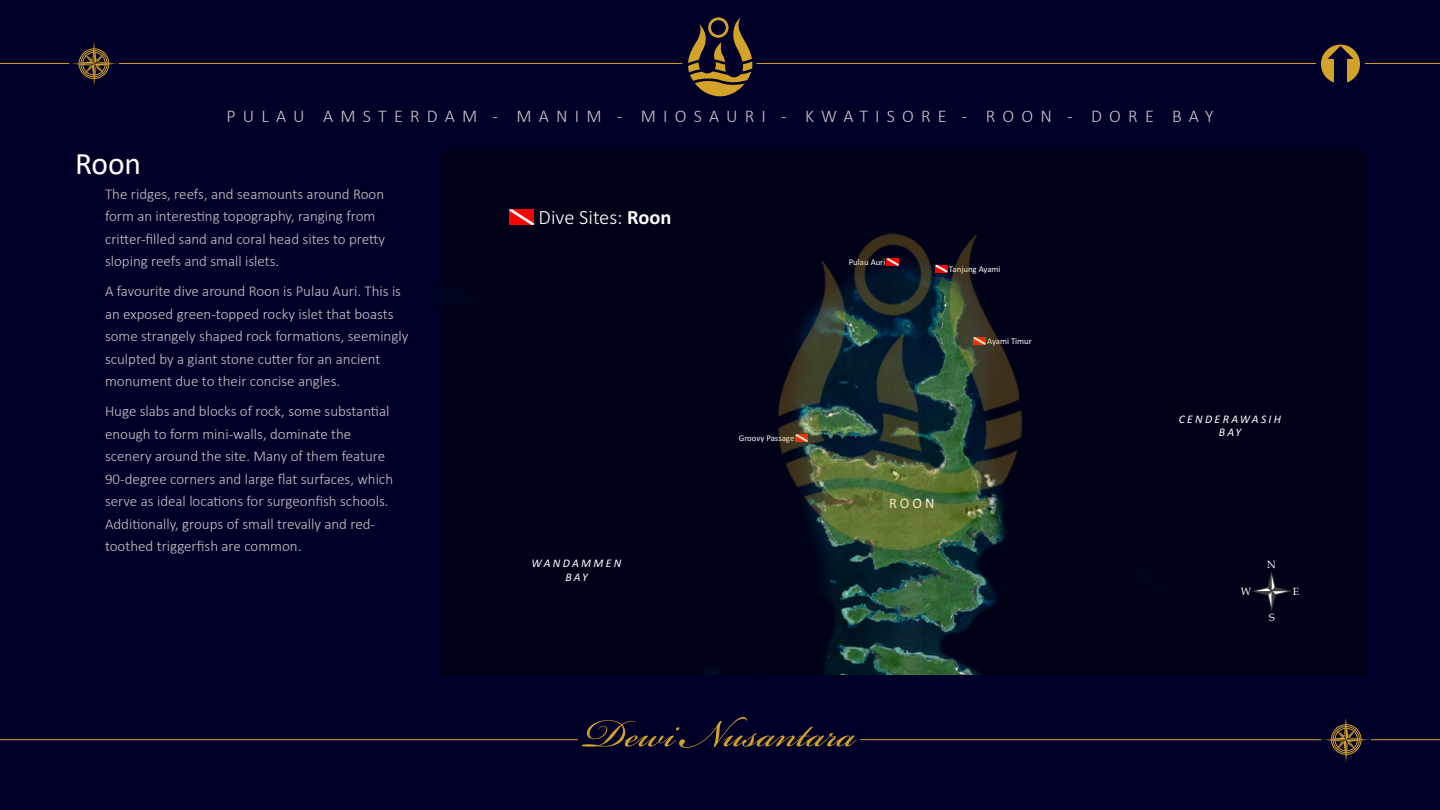
<style>
.page{position:relative;width:1440px;height:810px;background:#000028}
.page>*{position:absolute;margin:0;border:0;box-sizing:border-box;transform-origin:0 0}
.t1{font:61.5px "Bickham Script Pro";color:#d3a229}
.t2{font:31.5px "Calibri";color:#fff}
.t3{font:300 20.4px "Calibri";color:#fff}
.t4{font:300 18px "Calibri";letter-spacing:.4em;color:#c8c8c8}
.t5{font:300 15px/22.5px "Calibri";color:#c8c8c8}
.t6{font:14.55px "Calibri";color:#fff}
.t7{font:italic 11.7px/13.6px "Calibri";letter-spacing:.2em;color:#fff;text-align:center}
.t8{font:10.5px "Book Antiqua";color:#fff}
.t9{font:8.77px "Calibri";color:#fff}
.s1{font-weight:700}
</style>
<div class="page">
<hr style="left:119px;top:63px;width:563px;height:1px;background:#d3a229">
<hr style="left:0;top:63px;width:69px;height:1px;background:#d3a229">
<svg style="left:72px;top:41px;width:45px;height:45px"></svg>
<svg style="left:688px;top:17px;width:65px;height:80px"></svg>
<hr style="left:0;top:739px;width:578px;height:1px;background:#d3a229">
<hr style="left:1371px;top:739px;width:69px;height:1px;background:#d3a229">
<hr style="left:860px;top:739px;width:461px;height:1px;background:#d3a229">
<svg style="left:1324px;top:717px;width:44px;height:45px"></svg>
<hr style="left:757px;top:63px;width:559px;height:1px;background:#d3a229">
<hr style="left:1365px;top:63px;width:75px;height:1px;background:#d3a229">
<img style="left:441px;top:150px;width:921px;height:525px">
<p class="t4" style="left:226px;top:109px;width:989px">PULAU AMSTERDAM - MANIM - MIOSAURI - KWATISORE - ROON - DORE BAY</p>
<h2 class="t2" style="left:75px;top:150px;width:68px">Roon</h2>
<p class="t5" style="left:105px;top:184px;width:282px">The ridges, reefs, and seamounts around Roon form an interesting topography, ranging from critter-filled sand and coral head sites to pretty sloping reefs and small islets.</p>
<p class="t5" style="left:105px;top:281px;width:305px">A favourite dive around Roon is Pulau Auri. This is an exposed green-topped rocky islet that boasts some strangely shaped rock formations, seemingly sculpted by a giant stone cutter for an ancient monument due to their concise angles.</p>
<p class="t5" style="left:105px;top:401px;width:290px">Huge slabs and blocks of rock, some substantial enough to form mini-walls, dominate the scenery around the site. Many of them feature 90-degree corners and large flat surfaces, which serve as ideal locations for surgeonfish schools.<br>Additionally, groups of small trevally and red&shy;toothed triggerfish are common.</p>
<h3 class="t3" style="left:539px;top:204px;width:134px">Dive Sites: <span class="s1">Roon</span></h3>
<p class="t7" style="left:532px;top:556px;width:91px">WANDAMMEN<br>BAY</p>
<p class="t9" style="left:739px;top:432px;width:57px">Groovy Passage</p>
<p class="t9" style="left:849px;top:256px;width:38px">Pulau Auri</p>
<p class="t9" style="left:949px;top:263px;width:53px">Tanjung Ayami</p>
<p class="t9" style="left:987px;top:335px;width:46px">Ayami Timur</p>
<p class="t6" style="left:889px;top:493px;width:47px">ROON</p>
<h1 class="t1" style="left:584px;top:689px;width:273px">Dewi Nusantara</h1>
<p class="t7" style="left:1179px;top:411px;width:104px">CENDERAWASIH<br>BAY</p>
<p class="t8" style="left:1267px;top:558px;width:10px">N</p>
<p class="t8" style="left:1241px;top:585px;width:12px">W</p>
<p class="t8" style="left:1293px;top:585px;width:8px">E</p>
<p class="t8" style="left:1269px;top:611px;width:7px">S</p>
</div>
